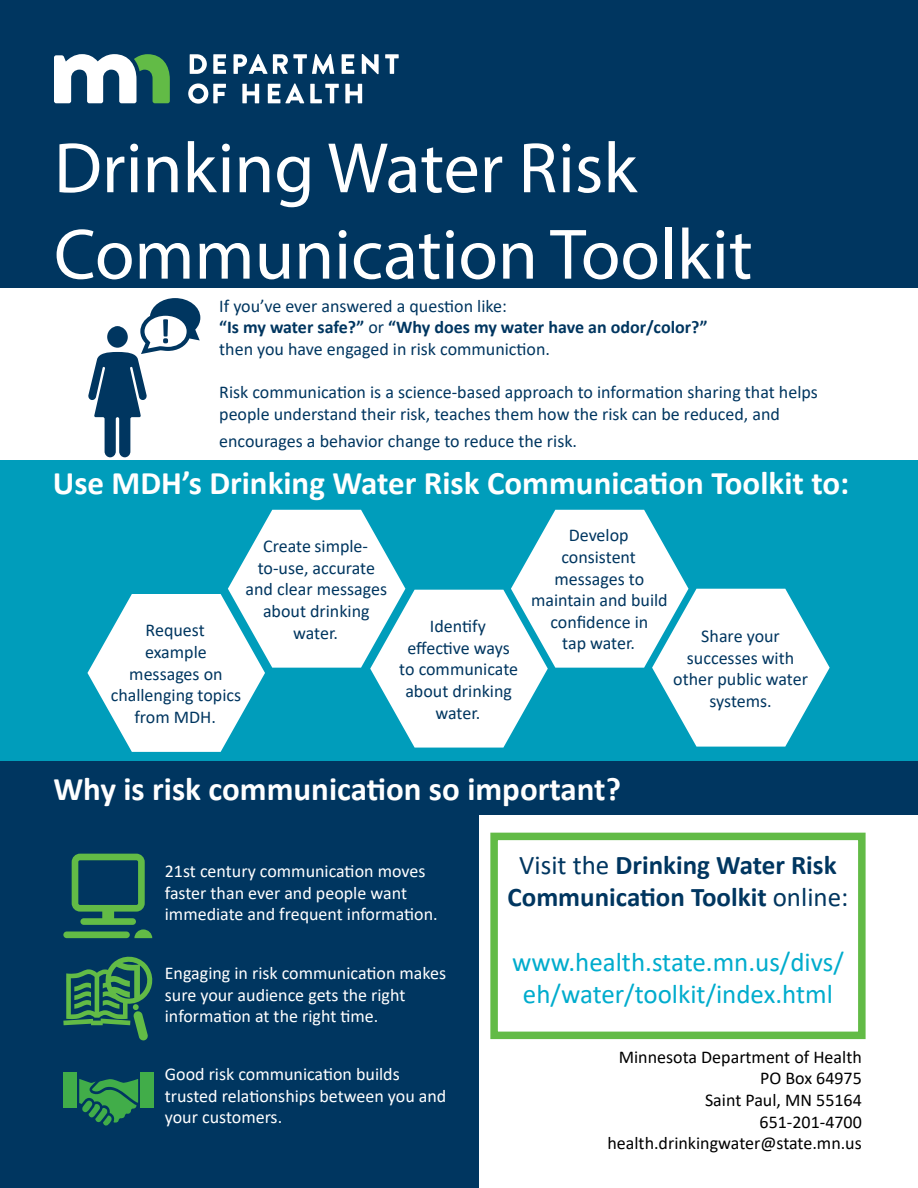
<style>
.page{position:relative;width:918px;height:1188px;background:#fff}
.page>*{position:absolute;margin:0;border:0;box-sizing:border-box;transform-origin:0 0}
.t1{font:72px/86.4px "Myriad Pro";color:#fff}
.t2{font:700 33px "Calibri";color:#fff}
.t3{font:27px/32.4px "Calibri";color:#00accd;text-align:center}
.t4{font:700 27px/32.4px "Calibri";color:#003660;text-align:center}
.t5{font:18px/21.6px "Calibri";color:#003660;text-align:center}
.t6{font:18px/21.6px "Calibri";color:#fff}
.t7{font:18px "Calibri";color:#000}
.t8{font:700 18px "Calibri";color:#003660}
.s1{font-weight:400}
</style>
<div class="page">
<div style="left:0;top:808px;width:478px;height:380px;background:#003660"></div>
<div style="left:0;top:460px;width:918px;height:302px;background:#009dbb"></div>
<div style="left:0;top:0;width:918px;height:287px;background:#003660"></div>
<svg style="left:54px;top:54px;width:116px;height:49px"></svg>
<svg style="left:190px;top:54px;width:17px;height:20px"></svg>
<svg style="left:213px;top:54px;width:13px;height:20px"></svg>
<svg style="left:234px;top:54px;width:100px;height:20px"></svg>
<svg style="left:342px;top:54px;width:12px;height:20px"></svg>
<svg style="left:362px;top:54px;width:17px;height:20px"></svg>
<svg style="left:385px;top:54px;width:14px;height:20px"></svg>
<svg style="left:188px;top:83px;width:38px;height:21px"></svg>
<svg style="left:242px;top:84px;width:17px;height:19px"></svg>
<svg style="left:268px;top:83px;width:36px;height:20px"></svg>
<svg style="left:310px;top:84px;width:29px;height:19px"></svg>
<svg style="left:345px;top:84px;width:17px;height:19px"></svg>
<svg style="left:88px;top:298px;width:112px;height:159px"></svg>
<div style="left:63px;top:932px;width:67px;height:6px;background:#62bb46;border-radius:3px"></div>
<svg style="left:72px;top:854px;width:80px;height:84px"></svg>
<svg style="left:63px;top:956px;width:90px;height:85px"></svg>
<div style="left:141px;top:1072px;width:13px;height:36px;background:#41ad49"></div>
<div style="left:63px;top:1072px;width:14px;height:36px;background:#41ad49"></div>
<svg style="left:79px;top:1079px;width:59px;height:47px"></svg>
<svg style="left:87px;top:510px;width:743px;height:242px"></svg>
<div style="left:0;top:761px;width:917px;height:54px;background:#003660"></div>
<div style="left:490px;top:833px;width:376px;height:206px;border:8px solid #62bb46"></div>
<p class="t1" style="left:54px;top:124px;width:700px">Drinking Water Risk<br>Communication Toolkit</p>
<p class="t5" style="left:219px;top:294px;width:289px">If you’ve ever answered a question like:</p>
<p class="t8" style="left:219px;top:314px;width:490px">“Is my water safe?” <span class="s1">or</span> “Why does my water have an odor/color?”</p>
<p class="t5" style="left:219px;top:338px;width:332px">then you have engaged in risk communiction.</p>
<p class="t5" style="left:219px;top:381px;width:600px;text-align:left">Risk communication is a science-based approach to information sharing that helps people understand their risk, teaches them how the risk can be reduced, and</p>
<p class="t5" style="left:219px;top:429px;width:359px">encourages a behavior change to reduce the risk.</p>
<p class="t2" style="left:53px;top:460px;width:798px">Use MDH’s Drinking Water Risk Communication Toolkit to:</p>
<p class="t5" style="left:246px;top:535px;width:143px">Create simple&shy;to-use, accurate and clear messages about drinking water.</p>
<p class="t5" style="left:111px;top:619px;width:132px">Request<br>example messages on challenging topics from MDH.</p>
<p class="t5" style="left:399px;top:615px;width:120px">Identify effective ways to communicate about drinking water.</p>
<p class="t5" style="left:531px;top:524px;width:138px">Develop consistent messages to maintain and build confidence in<br>tap water.</p>
<p class="t5" style="left:673px;top:625px;width:136px">Share your successes with other public water systems.</p>
<p class="t2" style="left:53px;top:765px;width:569px">Why is risk communication so important?</p>
<p class="t6" style="left:165px;top:860px;width:274px">21st century communication moves faster than ever and people want immediate and frequent information.</p>
<p class="t6" style="left:165px;top:962px;width:283px">Engaging in risk communication makes sure your audience gets the right information at the right time.</p>
<p class="t6" style="left:165px;top:1063px;width:283px">Good risk communication builds trusted relationships between you and your customers.</p>
<p class="t4" style="left:508px;top:848px;width:342px"><span class="s1">Visit the</span> Drinking Water Risk<br>Communication Toolkit <span class="s1">online:</span></p>
<p class="t3" style="left:512px;top:945px;width:333px">www.health.state.mn.us/divs/ eh/water/toolkit/index.html</p>
<p class="t7" style="left:619px;top:1044px;width:245px">Minnesota Department of Health</p>
<p class="t7" style="left:760px;top:1066px;width:103px">PO Box 64975</p>
<p class="t7" style="left:705px;top:1088px;width:158px">Saint Paul, MN 55164</p>
<p class="t7" style="left:760px;top:1109px;width:104px">651-201-4700</p>
<p class="t7" style="left:607px;top:1131px;width:256px">health.drinkingwater@state.mn.us</p>
</div>
